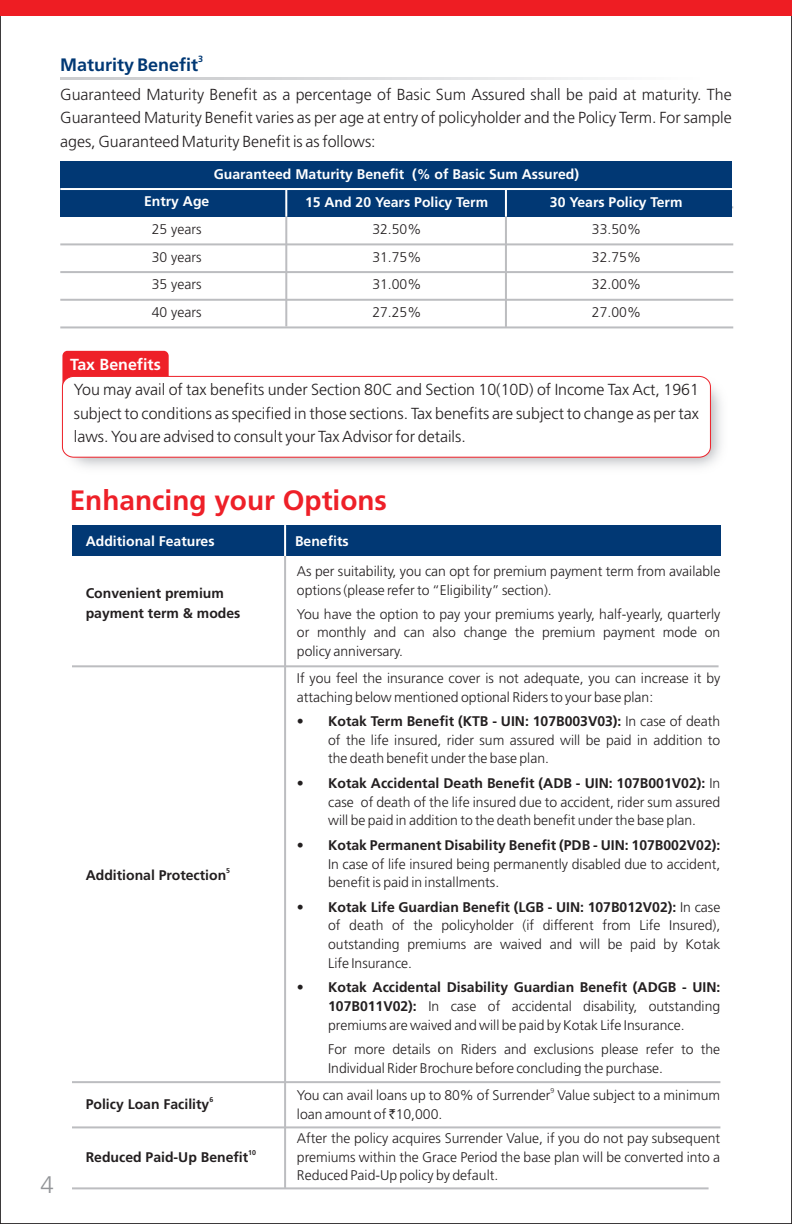
<style>
.page{position:relative;width:792px;height:1224px;background:#fff}
.page>*{position:absolute;margin:0;border:0;box-sizing:border-box;transform-origin:0 0}
.t1{font:700 28px "Frutiger";color:#ee2028}
.t2{font:300 24px "Frutiger";color:#939598}
.t3{font:700 18px "Frutiger";color:#013874}
.t4{font:300 16px/23.2px "Frutiger";color:#231f20;text-align:justify}
.t5{font:700 16px "Frutiger";color:#fff}
.t6{font:300 14px/18.6px "Frutiger";color:#231f20;text-align:justify}
.t7{font:700 14px/20.8px "Frutiger";color:#231f20}
.t8{font:700 14px "Frutiger";color:#fff}
.t9{font:700 9px "Frutiger";color:#013874}
.t10{font:700 7px "Frutiger";color:#231f20}
.t11{font:300 7px "Frutiger";color:#231f20}
.s1{font-weight:700}
.s2{font-family:"Rupee";font-weight:400}
</style>
<div class="page">
<img style="left:61px;top:375px;width:660px;height:92px">
<div style="left:62px;top:351px;width:107px;height:41px;background:#ee2028;border-radius:5px"></div>
<div style="left:62px;top:376px;width:649px;height:81px;background:#fff;border:1px solid #ee2028;border-radius:11px"></div>
<svg style="left:60px;top:78px;width:545px;height:1px"></svg>
<div style="left:0;top:0;width:792px;height:15px;background:#ee1d23"></div>
<hr style="left:284px;top:555px;width:2px;height:633px;background:#bcbdc0">
<div style="left:72px;top:526px;width:648px;height:30px;background:#013874"></div>
<hr style="left:284px;top:525px;width:2px;height:31px;background:#fff">
<hr style="left:72px;top:1187px;width:637px;height:2px;background:#bcbdc0">
<hr style="left:72px;top:665px;width:647px;height:2px;background:#bcbdc0">
<hr style="left:72px;top:1081px;width:648px;height:2px;background:#bcbdc0">
<hr style="left:72px;top:1126px;width:648px;height:2px;background:#bcbdc0">
<hr style="left:505px;top:180px;width:2px;height:147px;background:#bcbdc0">
<hr style="left:285px;top:178px;width:2px;height:148px;background:#bcbdc0">
<hr style="left:60px;top:206px;width:673px;height:2px;background:#bcbdc0">
<hr style="left:60px;top:243px;width:673px;height:2px;background:#bcbdc0">
<hr style="left:60px;top:271px;width:673px;height:2px;background:#bcbdc0">
<hr style="left:60px;top:299px;width:673px;height:2px;background:#bcbdc0">
<hr style="left:60px;top:326px;width:673px;height:2px;background:#bcbdc0">
<div style="left:60px;top:161px;width:672px;height:56px;background:#013874"></div>
<hr style="left:285px;top:189px;width:2px;height:28px;background:#fff">
<hr style="left:505px;top:189px;width:2px;height:28px;background:#fff">
<hr style="left:60px;top:188px;width:673px;height:2px;background:#fff">
<p class="t9" style="left:198px;top:55px;width:7px">3</p>
<p class="t3" style="left:60px;top:57px;width:140px">Maturity Benefit</p>
<p class="t4" style="left:60px;top:85px;width:673px">Guaranteed Maturity Benefit as a percentage of Basic Sum Assured shall be paid at maturity. The Guaranteed Maturity Benefit varies as per age at entry of policyholder and the Policy Term. For sample ages, Guaranteed Maturity Benefit is as follows:</p>
<p class="t8" style="left:214px;top:168px;width:367px">Guaranteed Maturity Benefit (% of Basic Sum Assured)</p>
<p class="t8" style="left:344px;top:196px;width:146px">Benefitsears Policy Term</p>
<p class="t8" style="left:550px;top:196px;width:134px">30 Years Policy Term</p>
<p class="t8" style="left:144px;top:196px;width:67px">Entry Age</p>
<p class="t8" style="left:305px;top:196px;width:81px">15 And 20 Y</p>
<p class="t6" style="left:152px;top:217px;width:51px;line-height:27.6px">25 years 30 years 35 years 40 years</p>
<p class="t6" style="left:372px;top:217px;width:51px;line-height:27.6px">32.50% 31.75% 31.00% 27.25%</p>
<p class="t6" style="left:592px;top:217px;width:51px;line-height:27.6px">33.50% 32.75% 32.00% 27.00%</p>
<p class="t5" style="left:70px;top:358px;width:92px">Tax Benefits</p>
<p class="t4" style="left:74px;top:380px;width:627px">You may avail of tax benefits under Section 80C and Section 10(10D) of Income Tax Act, 1961 subject to conditions as specified in those sections. Tax benefits are subject to change as per tax laws. You are advised to consult your Tax Advisor for details.</p>
<h2 class="t2" style="left:41px;top:1175px;width:15px">4</h2>
<h1 class="t1" style="left:70px;top:489px;width:319px">Enhancing your Options</h1>
<p class="t8" style="left:86px;top:535px;width:130px">Additional Features</p>
<p class="t6" style="left:297px;top:563px;width:425px">As per suitability, you can opt for premium payment term from available options (please refer to “Eligibility” section).</p>
<p class="t6" style="left:297px;top:606px;width:425px">You have the option to pay your premiums yearly, half-yearly, quarterly or monthly and can also change the premium payment mode on policy anniversary.</p>
<p class="t6" style="left:297px;top:670px;width:425px">If you feel the insurance cover is not adequate, you can increase it by attaching below mentioned optional Riders to your base plan:</p>
<p class="t6" style="left:328px;top:713px;width:394px;text-indent:-31px"><span class="s1">• Kotak Term Benefit (KTB - UIN: 107B003V03):</span> In case of death of the life insured, rider sum assured will be paid in addition to the death benefit under the base plan.</p>
<p class="t6" style="left:328px;top:775px;width:394px;text-indent:-31px"><span class="s1">• Kotak Accidental Death Benefit (ADB - UIN: 107B001V02):</span> In case of death of the life insured due to accident, rider sum assured will be paid in addition to the death benefit under the base plan.</p>
<p class="t7" style="left:297px;top:836px;width:425px">• Kotak Permanent Disability Benefit (PDB - UIN: 107B002V02):</p>
<p class="t6" style="left:328px;top:856px;width:394px">In case of life insured being permanently disabled due to accident, benefit is paid in installments.</p>
<p class="t6" style="left:328px;top:899px;width:394px;text-indent:-31px"><span class="s1">• Kotak Life Guardian Benefit (LGB - UIN: 107B012V02):</span> In case of death of the policyholder (if different from Life Insured), outstanding premiums are waived and will be paid by Kotak Life Insurance.</p>
<p class="t6" style="left:328px;top:979px;width:394px;text-indent:-31px"><span class="s1">• Kotak Accidental Disability Guardian Benefit (ADGB - UIN:<br>107B011V02):</span> In case of accidental disability, outstanding premiums are waived and will be paid by Kotak Life Insurance.</p>
<p class="t6" style="left:328px;top:1041px;width:394px">For more details on Riders and exclusions please refer to the<br>Individual Rider Brochure before concluding the purchase.</p>
<p class="t11" style="left:550px;top:1088px;width:5px">9</p>
<p class="t6" style="left:297px;top:1087px;width:425px">You can avail loans up to 80% of Surrender Value subject to a minimum loan amount of <span class="s2">`</span>10,000.</p>
<p class="t6" style="left:297px;top:1130px;width:425px">After the policy acquires Surrender Value, if you do not pay subsequent premiums within the Grace Period the base plan will be converted into a Reduced Paid-Up policy by default.</p>
<p class="t8" style="left:295px;top:536px;width:55px">Benefits</p>
<p class="t7" style="left:86px;top:584px;width:156px">Convenient premium payment term &amp; modes</p>
<p class="t10" style="left:226px;top:868px;width:5px">5</p>
<p class="t7" style="left:86px;top:866px;width:142px">Additional Protection</p>
<p class="t10" style="left:209px;top:1097px;width:5px">6</p>
<p class="t7" style="left:86px;top:1095px;width:125px">Policy Loan Facility</p>
<p class="t10" style="left:248px;top:1150px;width:9px">10</p>
<p class="t7" style="left:86px;top:1149px;width:164px">Reduced Paid-Up Benefit</p>
</div>
